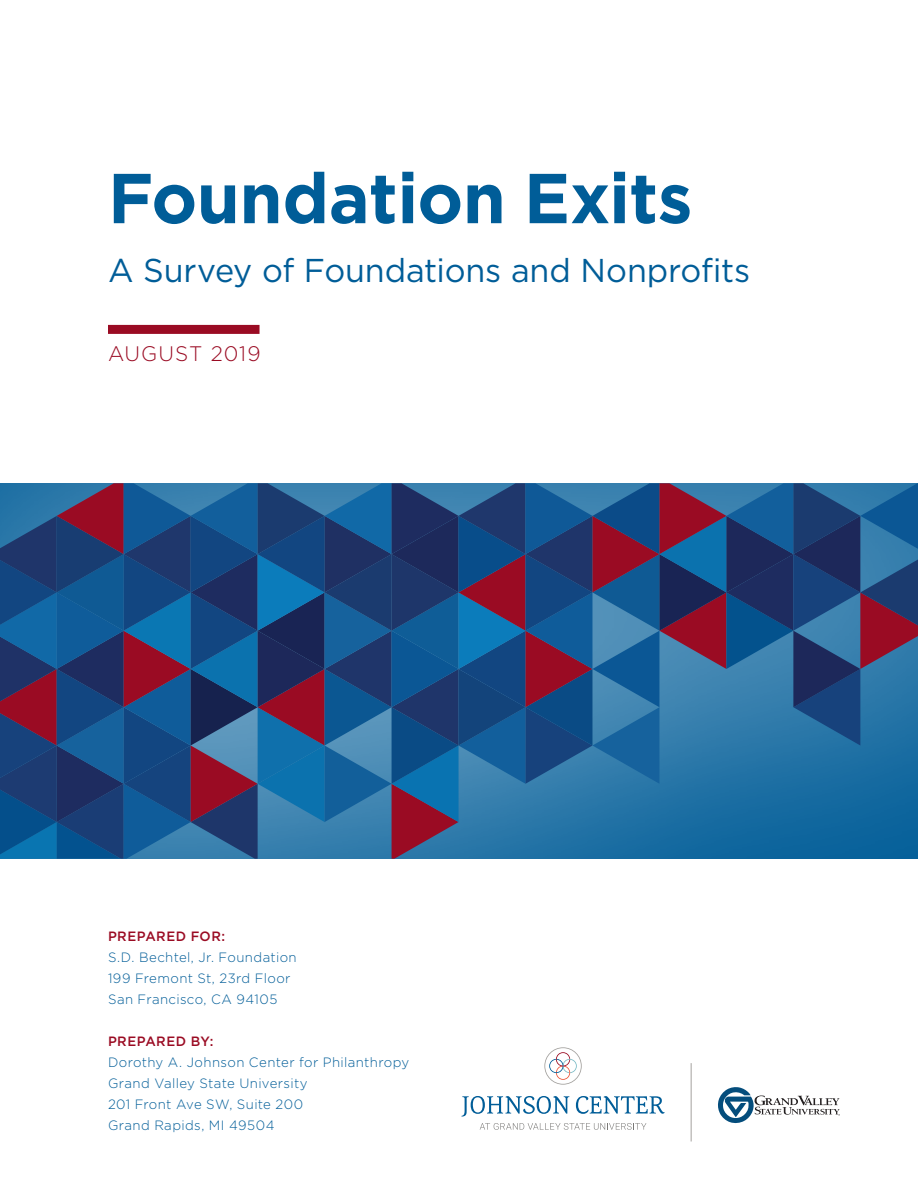
<style>
.page{position:relative;width:918px;height:1188px;background:#fff}
.page>*{position:absolute;margin:0;border:0;box-sizing:border-box;transform-origin:0 0}
.t1{font:700 70.5px "Gotham";letter-spacing:-.005em;color:#005d98}
.t2{font:33px "Gotham";letter-spacing:-.005em;color:#005d98}
.t3{font:300 21px "Gotham";letter-spacing:.045em;color:#9a0b23}
.t4{font:300 13.5px/21px "Gotham";letter-spacing:.03em;color:#005d98}
.t5{font:500 13.5px "Gotham";letter-spacing:.04em;color:#9a0b23}
</style>
<div class="page">
<svg style="left:480px;top:1123px;width:166px;height:7px"></svg>
<svg style="left:461px;top:1096px;width:108px;height:21px"></svg>
<svg style="left:576px;top:1096px;width:89px;height:18px"></svg>
<svg style="left:544px;top:1047px;width:38px;height:38px"></svg>
<svg style="left:718px;top:1087px;width:122px;height:37px"></svg>
<hr style="left:691px;top:1063px;width:1px;height:78px;background:#a4a29f">
<div style="left:108px;top:325px;width:152px;height:9px;background:#9a0b23"></div>
<svg style="left:0;top:483px;width:918px;height:376px;background:#285387"></svg>
<h1 class="t1" style="left:108px;top:157px;width:586px">Foundation Exits</h1>
<h2 class="t2" style="left:108px;top:249px;width:644px">A Survey of Foundations and Nonprofits</h2>
<h3 class="t3" style="left:108px;top:340px;width:154px">AUGUST 2019</h3>
<p class="t5" style="left:108px;top:927px;width:119px">PREPARED FOR:</p>
<p class="t4" style="left:108px;top:946px;width:190px">S.D. Bechtel, Jr. Foundation<br>199 Fremont St, 23rd Floor<br>San Francisco, CA 94105</p>
<p class="t5" style="left:108px;top:1032px;width:107px">PREPARED BY:</p>
<p class="t4" style="left:108px;top:1051px;width:303px">Dorothy A. Johnson Center for Philanthropy<br>Grand Valley State University<br>201 Front Ave SW, Suite 200<br>Grand Rapids, MI 49504</p>
</div>
